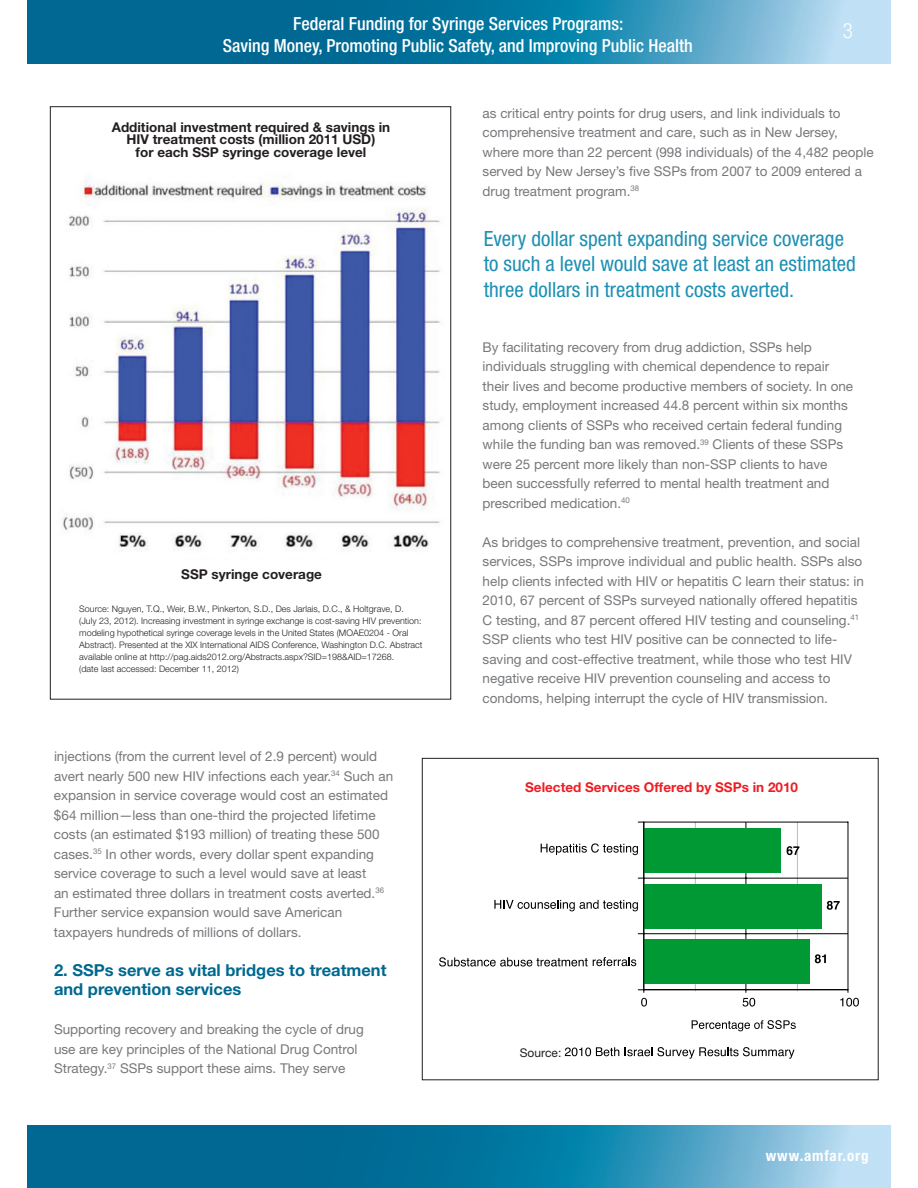
<style>
.page{position:relative;width:918px;height:1188px;background:#fff}
.page>*{position:absolute;margin:0;border:0;box-sizing:border-box;transform-origin:0 0}
.Quotes{font:condensed 21px/25.5px "Helvetica Neue LT Std";color:#1d90b3}
.t1{font:300 condensed 21px "Helvetica Neue LT Std";color:#fff}
.t2{font:500 condensed 18px/21.6px "Helvetica Neue LT Std";color:#fff;text-align:center}
.body{font:700 16.5px/19.5px "Helvetica Neue LT Std";color:#00688f}
.t3{font:700 condensed 15px "Helvetica Neue LT Std";letter-spacing:.06em;color:#fff}
.body-2{font:13.5px/19.5px "Helvetica Neue LT Std";color:#76787b}
.Endnote_Text{font:700 13.5px/12.9px "Helvetica Neue LT Std";color:#231f20;text-align:center}
.Endnote_Text-2{font:700 13.5px "Helvetica Neue LT Std";color:#ee1d23}
.Endnote_Text-3{font:12px "Helvetica Neue LT Std";color:#231f20}
.body-3{font:300 9px/12px "Helvetica Neue LT Std";color:#231f20}
</style>
<div class="page">
<svg style="left:27px;top:1125px;width:864px;height:63px;background:#2686ac"></svg>
<svg style="left:27px;top:0;width:864px;height:63px;background:#2887ad"></svg>
<img style="left:62px;top:176px;width:379px;height:375px">
<hr style="left:644px;top:878px;width:204px;height:1px;background:#000">
<hr style="left:644px;top:933px;width:204px;height:1px;background:#000">
<div style="left:644px;top:940px;width:165px;height:44px;background:#093"></div>
<div style="left:644px;top:884px;width:177px;height:44px;background:#093"></div>
<div style="left:644px;top:828px;width:137px;height:45px;background:#093"></div>
<hr style="left:644px;top:822px;width:204px;height:1px;background:#000">
<hr style="left:644px;top:989px;width:204px;height:1px;background:#000">
<hr style="left:848px;top:822px;width:1px;height:168px;background:#000">
<hr style="left:643px;top:822px;width:1px;height:168px;background:#000">
<svg style="left:638px;top:989px;width:9px;height:18px"></svg>
<svg style="left:840px;top:990px;width:19px;height:17px"></svg>
<svg style="left:439px;top:957px;width:197px;height:10px"></svg>
<svg style="left:494px;top:900px;width:144px;height:11px"></svg>
<svg style="left:541px;top:843px;width:97px;height:12px"></svg>
<svg style="left:815px;top:954px;width:11px;height:9px"></svg>
<svg style="left:827px;top:901px;width:13px;height:9px"></svg>
<svg style="left:695px;top:822px;width:104px;height:185px"></svg>
<svg style="left:565px;top:1047px;width:54px;height:9px"></svg>
<svg style="left:625px;top:1047px;width:169px;height:12px"></svg>
<div style="left:422px;top:758px;width:456px;height:322px;border:1px solid #231f20"></div>
<svg style="left:692px;top:1020px;width:104px;height:11px"></svg>
<h2 class="t2" style="left:223px;top:13px;width:471px">Federal Funding for Syringe Services Programs:<br>Saving Money, Promoting Public Safety, and Improving Public Health</h2>
<p class="t1" style="left:843px;top:19px;width:12px">3</p>
<p class="Endnote_Text" style="left:112px;top:120px;width:280px">Additional investment required &amp; savings in<br>HIV treatment costs (million 2011 USD)<br>for each SSP syringe coverage level</p>
<p class="Endnote_Text" style="left:181px;top:567px;width:142px">SSP syringe coverage</p>
<p class="body-3" style="left:79px;top:603px;width:345px">Source: Nguyen, T.Q., Weir, B.W., Pinkerton, S.D., Des Jarlais, D.C., &amp; Holtgrave, D. (July 23, 2012). Increasing investment in syringe exchange is cost-saving HIV prevention: modeling hypothetical syringe coverage levels in the United States (MOAE0204 - Oral Abstract). Presented at the XIX International AIDS Conference, Washington D.C. Abstract available online at http://pag.aids2012.org/Abstracts.aspx?SID=198&amp;AID=17268.<br>(date last accessed: December 11, 2012)</p>
<p class="body-2" style="left:54px;top:747px;width:341px">injections (from the current level of 2.9 percent) would avert nearly 500 new HIV infections each year.<sup>34</sup> Such an expansion in service coverage would cost an estimated $64 million—less than one-third the projected lifetime costs (an estimated $193 million) of treating these 500 cases.<sup>35</sup> In other words, every dollar spent expanding service coverage to such a level would save at least<br>an estimated three dollars in treatment costs averted.<sup>36<br></sup>Further service expansion would save American taxpayers hundreds of millions of dollars.</p>
<p class="body" style="left:54px;top:960px;width:334px">2. SSPs serve as vital bridges to treatment and prevention services</p>
<p class="body-2" style="left:54px;top:1020px;width:311px">Supporting recovery and breaking the cycle of drug use are key principles of the National Drug Control<br>Strategy.<sup>37</sup> SSPs support these aims. They serve</p>
<p class="body-2" style="left:483px;top:103px;width:393px">as critical entry points for drug users, and link individuals to comprehensive treatment and care, such as in New Jersey, where more than 22 percent (998 individuals) of the 4,482 people served by New Jersey’s five SSPs from 2007 to 2009 entered a drug treatment program.<sup>38</sup></p>
<p class="Quotes" style="left:484px;top:226px;width:374px">Every dollar spent expanding service coverage to such a level would save at least an estimated three dollars in treatment costs averted.</p>
<p class="body-2" style="left:483px;top:337px;width:372px">By facilitating recovery from drug addiction, SSPs help individuals struggling with chemical dependence to repair their lives and become productive members of society. In one study, employment increased 44.8 percent within six months among clients of SSPs who received certain federal funding while the funding ban was removed.<sup>39</sup> Clients of these SSPs were 25 percent more likely than non-SSP clients to have been successfully referred to mental health treatment and prescribed medication.<sup>40</sup></p>
<p class="body-2" style="left:483px;top:532px;width:383px">As bridges to comprehensive treatment, prevention, and social services, SSPs improve individual and public health. SSPs also help clients infected with HIV or hepatitis C learn their status: in 2010, 67 percent of SSPs surveyed nationally offered hepatitis C testing, and 87 percent offered HIV testing and counseling.<sup>41<br></sup>SSP clients who test HIV positive can be connected to life&shy;saving and cost-effective treatment, while those who test HIV negative receive HIV prevention counseling and access to condoms, helping interrupt the cycle of HIV transmission.</p>
<p class="Endnote_Text-2" style="left:525px;top:778px;width:274px">Selected Services Offered by SSPs in 2010</p>
<p class="Endnote_Text-3" style="left:520px;top:1045px;width:43px">Source:</p>
<p class="t3" style="left:766px;top:1147px;width:104px">www.amfar.org</p>
</div>
